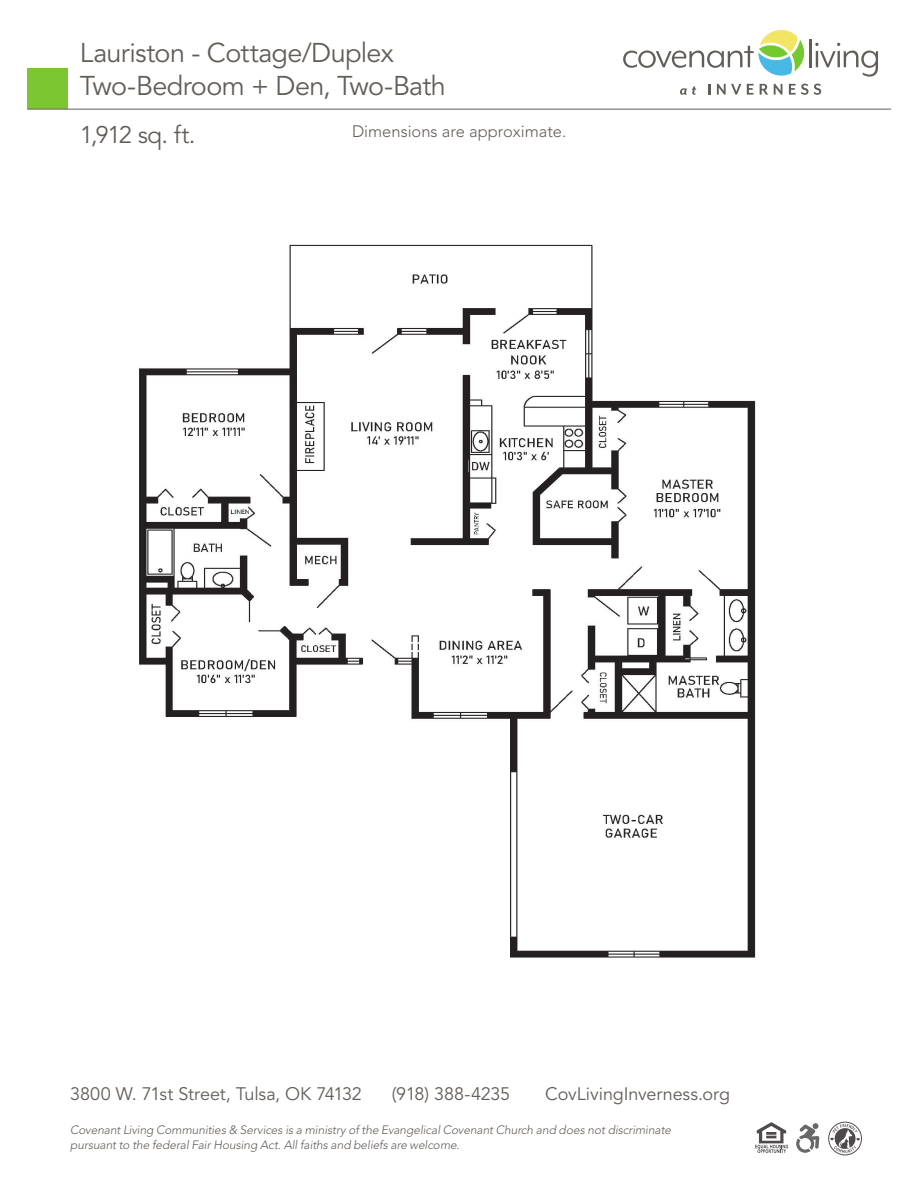
<style>
.page{position:relative;width:918px;height:1188px;background:#fff}
.page>*{position:absolute;margin:0;border:0;box-sizing:border-box;transform-origin:0 0}
.t1{font:27px "Avenir LT Std";letter-spacing:-.025em;color:#635d59}
.t2{font:24px "Avenir LT Std";letter-spacing:-.035em;color:#635d59}
.t3{font:18px "Avenir LT Std";letter-spacing:-.005em;color:#635d59}
.t4{font:300 16.5px "Avenir LT Std";color:#635d59}
.t5{font:italic 300 12px/15px "Avenir LT Std";letter-spacing:-.01em;color:#635d59}
</style>
<div class="page">
<div style="left:27px;top:69px;width:41px;height:40px;background:#7cc731"></div>
<svg style="left:623px;top:30px;width:181px;height:46px"></svg>
<hr style="left:810px;top:39px;width:2px;height:28px;background:#615d59">
<svg style="left:815px;top:43px;width:63px;height:34px"></svg>
<svg style="left:680px;top:86px;width:16px;height:9px"></svg>
<svg style="left:708px;top:84px;width:2px;height:11px"></svg>
<svg style="left:717px;top:84px;width:24px;height:11px"></svg>
<svg style="left:747px;top:84px;width:7px;height:11px"></svg>
<svg style="left:760px;top:84px;width:8px;height:11px"></svg>
<svg style="left:774px;top:84px;width:8px;height:11px"></svg>
<svg style="left:789px;top:84px;width:19px;height:11px"></svg>
<svg style="left:814px;top:84px;width:7px;height:11px"></svg>
<hr style="left:27px;top:109px;width:864px;height:1px;background:#635d59">
<div style="left:828px;top:1122px;width:34px;height:33px;border:1px solid #231f20;border-radius:50%"></div>
<svg style="left:830px;top:1124px;width:30px;height:29px"></svg>
<svg style="left:796px;top:1123px;width:23px;height:30px"></svg>
<svg style="left:755px;top:1122px;width:33px;height:31px"></svg>
<img style="left:139px;top:244px;width:617px;height:714px">
<p class="t1" style="left:80px;top:37px;width:315px">Lauriston - Cottage/Duplex</p>
<p class="t1" style="left:80px;top:70px;width:368px">Two-Bedroom + Den, Two-Bath</p>
<p class="t2" style="left:80px;top:121px;width:117px">1,912 sq. ft.</p>
<h3 class="t4" style="left:352px;top:122px;width:216px">Dimensions are approximate.</h3>
<h3 class="t3" style="left:70px;top:1083px;width:293px">3800 W. 71st Street, Tulsa, OK 74132</h3>
<h3 class="t3" style="left:392px;top:1083px;width:120px">(918) 388-4235</h3>
<h3 class="t3" style="left:545px;top:1083px;width:186px">CovLivingInverness.org</h3>
<p class="t5" style="left:70px;top:1122px;width:602px">Covenant Living Communities &amp; Services is a ministry of the Evangelical Covenant Church and does not discriminate pursuant to the federal Fair Housing Act. All faiths and beliefs are welcome.</p>
</div>
